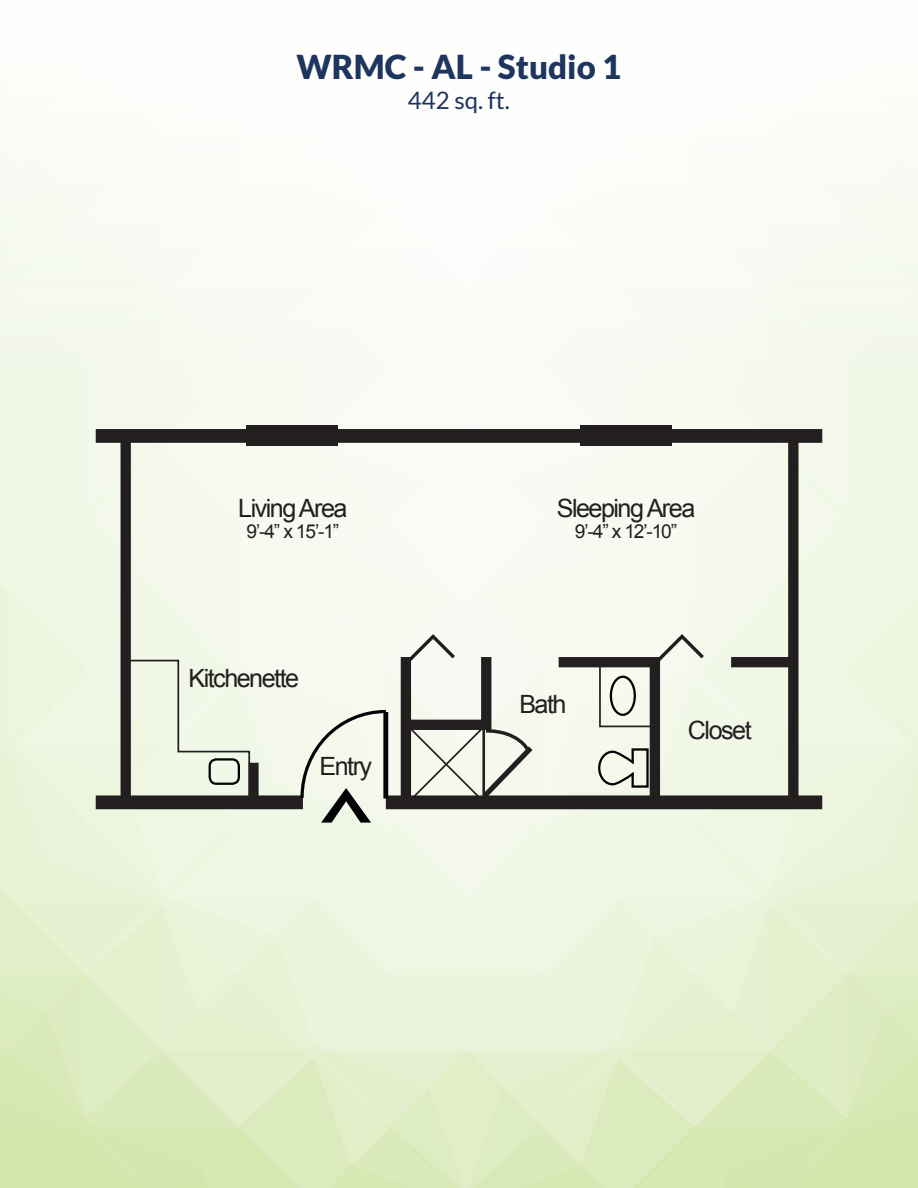
<style>
.page{position:relative;width:918px;height:1188px;background:#fff}
.page>*{position:absolute;margin:0;border:0;box-sizing:border-box;transform-origin:0 0}
.t1{font:900 33px "Lato";color:#1e355f}
.t2{font:25.2px "Arial";letter-spacing:-.06em;color:#231f20}
.t3{font:24px "Lato";color:#1e355f}
.t4{font:19.2px "Arial";color:#231f20}
</style>
<div class="page">
<img style="left:0;top:137px;width:918px;height:1051px">
<div style="left:96px;top:429px;width:726px;height:14px;background:#231f20"></div>
<div style="left:96px;top:795px;width:207px;height:14px;background:#231f20"></div>
<div style="left:386px;top:795px;width:436px;height:14px;background:#231f20"></div>
<div style="left:248px;top:763px;width:11px;height:39px;background:#231f20"></div>
<div style="left:121px;top:436px;width:10px;height:366px;background:#231f20"></div>
<div style="left:788px;top:436px;width:11px;height:366px;background:#231f20"></div>
<div style="left:731px;top:657px;width:62px;height:10px;background:#231f20"></div>
<div style="left:246px;top:425px;width:92px;height:21px;background:#231f20"></div>
<div style="left:581px;top:425px;width:91px;height:21px;background:#231f20"></div>
<div style="left:209px;top:758px;width:31px;height:27px;border:2px solid #020304;border-radius:7px"></div>
<svg style="left:299px;top:708px;width:90px;height:115px"></svg>
<div style="left:383px;top:712px;width:5px;height:87px;background:#020304"></div>
<svg style="left:548px;top:632px;width:160px;height:181px"></svg>
<svg style="left:398px;top:632px;width:140px;height:164px"></svg>
<div style="left:130px;top:659px;width:121px;height:107px;background:#f1f7e7"></div>
<p class="t1" style="left:297px;top:48px;width:326px">WRMC - AL - Studio 1</p>
<p class="t3" style="left:408px;top:87px;width:104px">442 sq. ft.</p>
<p class="t2" style="left:238px;top:492px;width:111px">Living Area</p>
<p class="t4" style="left:247px;top:519px;width:94px">9’-4” x 15’-1”</p>
<p class="t2" style="left:188px;top:662px;width:112px">Kitchenette</p>
<p class="t2" style="left:320px;top:750px;width:54px">Entry</p>
<p class="t2" style="left:557px;top:492px;width:140px">Sleeping Area</p>
<p class="t4" style="left:575px;top:519px;width:104px">9’-4” x 12’-10”</p>
<p class="t2" style="left:519px;top:688px;width:49px">Bath</p>
<p class="t2" style="left:688px;top:714px;width:65px">Closet</p>
</div>
